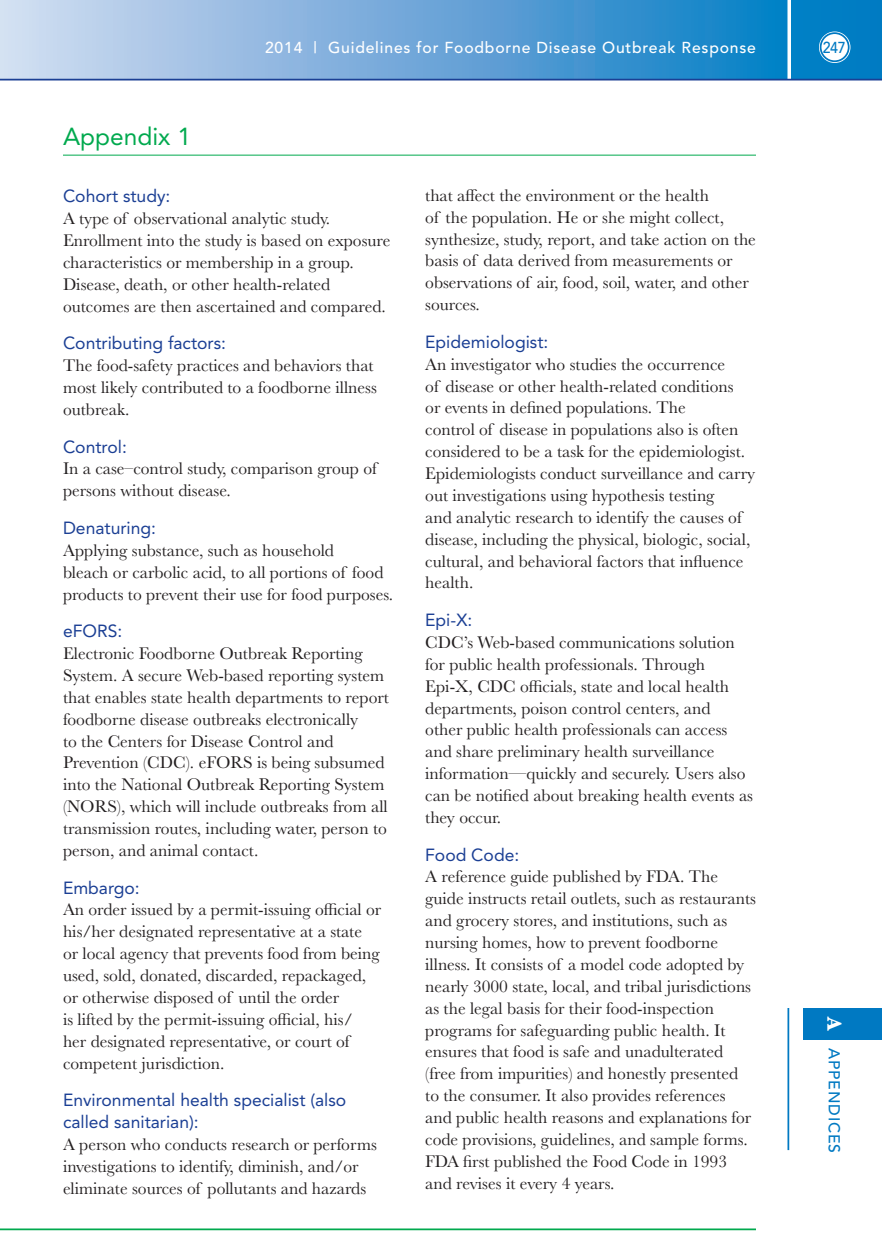
<style>
.page{position:relative;width:882px;height:1260px;background:#fff}
.page>*{position:absolute;margin:0;border:0;box-sizing:border-box;transform-origin:0 0}
.t1{font:24.5px "Avenir";color:#00a94e}
.t2{font:700 21px "Baskerville";color:#fff}
.Body_Copy{font:17.5px/21.9px "Baskerville";color:#231f20}
.t3{font:500 15.75px "Avenir";letter-spacing:.05em;color:#fff}
.t4{font:500 15.75px "Avenir";letter-spacing:.05em;color:#0079c2}
.t5{font:500 15.75px "Avenir";letter-spacing:.05em;color:#0079c2;scale:.9 1}
.s1{font-family:"Avenir";color:#1b3f94}
</style>
<div class="page">
<hr style="left:0;top:1228px;width:756px;height:2px;background:#00a94e">
<div style="left:803px;top:1008px;width:79px;height:32px;background:#0079c2"></div>
<hr style="left:788px;top:1008px;width:1px;height:142px;background:#0079c2">
<div style="left:0;top:0;width:882px;height:79px;background:linear-gradient(to right,#d8daf0,#0074c0)"></div>
<div style="left:819px;top:32px;width:31px;height:31px;border:5px solid #fff;border-radius:50%"></div>
<div style="left:821px;top:33px;width:28px;height:28px;background:#fff;border-radius:50%"></div>
<div style="left:820px;top:32px;width:30px;height:30px;border:2px solid #0079c2;border-radius:50%"></div>
<hr style="left:788px;top:0;width:3px;height:85px;background:#fff">
<hr style="left:0;top:79px;width:882px;height:1px;background:#1b3f94">
<hr style="left:63px;top:155px;width:693px;height:1px;background:#00a94e">
<p class="t1" style="left:63px;top:122px;width:129px">Appendix 1</p>
<p class="t3" style="left:265px;top:39px;width:492px">2014 | Guidelines for Foodborne Disease Outbreak Response</p>
<p class="t5" style="left:823px;top:39px;width:27px">247</p>
<p class="Body_Copy" style="left:63px;top:186px;width:329px"><span class="s1">Cohort study:<br></span>A type of observational analytic study.<br>Enrollment into the study is based on exposure characteristics or membership in a group.<br>Disease, death, or other health-related outcomes are then ascertained and compared.</p>
<p class="Body_Copy" style="left:63px;top:333px;width:315px"><span class="s1">Contributing factors:<br></span>The food-safety practices and behaviors that most likely contributed to a foodborne illness outbreak.</p>
<p class="Body_Copy" style="left:63px;top:436px;width:315px"><span class="s1">Control:<br></span>In a case–control study, comparison group of persons without disease.</p>
<p class="Body_Copy" style="left:63px;top:518px;width:332px"><span class="s1">Denaturing:<br></span>Applying substance, such as household<br>bleach or carbolic acid, to all portions of food products to prevent their use for food purposes.</p>
<p class="Body_Copy" style="left:63px;top:621px;width:327px"><span class="s1">eFORS:<br></span>Electronic Foodborne Outbreak Reporting System. A secure Web-based reporting system that enables state health departments to report foodborne disease outbreaks electronically<br>to the Centers for Disease Control and Prevention (CDC). eFORS is being subsumed into the National Outbreak Reporting System (NORS), which will include outbreaks from all transmission routes, including water, person to person, and animal contact.</p>
<p class="Body_Copy" style="left:63px;top:877px;width:320px"><span class="s1">Embargo:<br></span>An order issued by a permit-issuing official or his/her designated representative at a state or local agency that prevents food from being used, sold, donated, discarded, repackaged, or otherwise disposed of until the order<br>is lifted by the permit-issuing official, his/<br>her designated representative, or court of competent jurisdiction.</p>
<p class="Body_Copy" style="left:63px;top:1090px;width:315px"><span class="s1">Environmental health specialist (also called sanitarian):<br></span>A person who conducts research or performs investigations to identify, diminish, and/or eliminate sources of pollutants and hazards</p>
<p class="Body_Copy" style="left:425px;top:184px;width:332px">that affect the environment or the health<br>of the population. He or she might collect, synthesize, study, report, and take action on the basis of data derived from measurements or observations of air, food, soil, water, and other sources.</p>
<p class="Body_Copy" style="left:425px;top:331px;width:332px"><span class="s1">Epidemiologist:<br></span>An investigator who studies the occurrence<br>of disease or other health-related conditions<br>or events in defined populations. The<br>control of disease in populations also is often considered to be a task for the epidemiologist.<br>Epidemiologists conduct surveillance and carry out investigations using hypothesis testing<br>and analytic research to identify the causes of disease, including the physical, biologic, social, cultural, and behavioral factors that influence health.</p>
<p class="Body_Copy" style="left:425px;top:610px;width:329px"><span class="s1">Epi-X:<br></span>CDC’s Web-based communications solution for public health professionals. Through Epi-X, CDC officials, state and local health departments, poison control centers, and<br>other public health professionals can access and share preliminary health surveillance information—quickly and securely. Users also can be notified about breaking health events as they occur.</p>
<p class="Body_Copy" style="left:425px;top:844px;width:332px"><span class="s1">Food Code:<br></span>A reference guide published by FDA. The guide instructs retail outlets, such as restaurants and grocery stores, and institutions, such as nursing homes, how to prevent foodborne illness. It consists of a model code adopted by nearly 3000 state, local, and tribal jurisdictions as the legal basis for their food-inspection programs for safeguarding public health. It ensures that food is safe and unadulterated (free from impurities) and honestly presented to the consumer. It also provides references and public health reasons and explanations for code provisions, guidelines, and sample forms.<br>FDA first published the Food Code in 1993 and revises it every 4 years.</p>
<p class="t2" style="left:849px;top:1017px;width:16px;rotate:90deg">A</p>
<p class="t4" style="left:843px;top:1048px;width:106px;rotate:90deg">APPENDICES</p>
</div>
